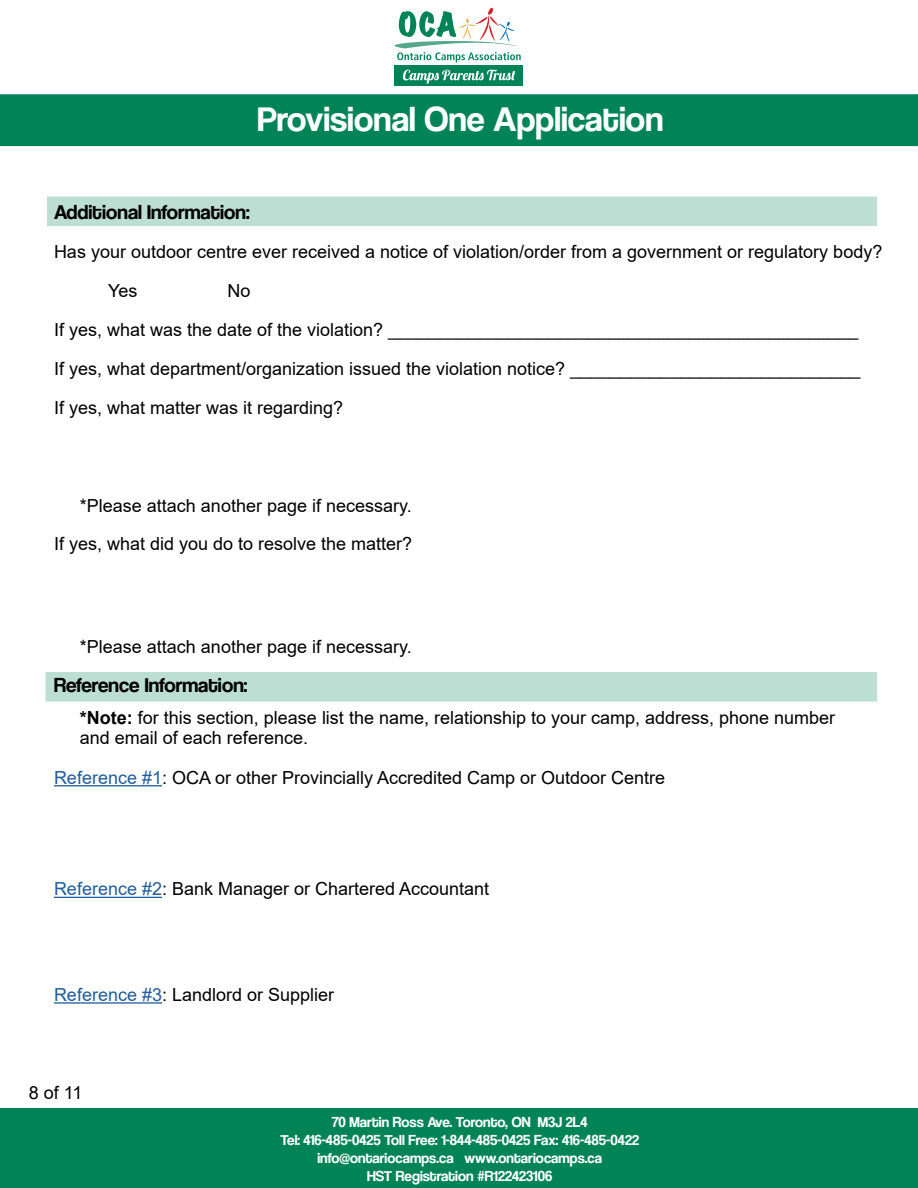
<style>
.page{position:relative;width:918px;height:1188px;background:#fff}
.page>*{position:absolute;margin:0;border:0;box-sizing:border-box;transform-origin:0 0}
.t1{font:36px "Coolvetica Rg";color:#fff}
.t2{font:21px "Coolvetica Rg";color:#000}
.t3{font:18px/39px "Arial";color:#000}
.t4{font:15px/18px "Coolvetica Rg";color:#fff;text-align:center}
.s1{font-weight:700}
.s2{color:#215e9e}
</style>
<div class="page">
<svg style="left:395px;top:8px;width:126px;height:55px"></svg>
<div style="left:395px;top:65px;width:128px;height:21px;background:#008457"></div>
<svg style="left:403px;top:70px;width:112px;height:14px"></svg>
<div style="left:46px;top:672px;width:831px;height:30px;background:#bddfd3"></div>
<div style="left:47px;top:197px;width:830px;height:29px;background:#bddfd3"></div>
<div style="left:0;top:1108px;width:918px;height:80px;background:#008457"></div>
<div style="left:0;top:95px;width:918px;height:50px;background:#008457"></div>
<div style="left:0;top:94px;width:918px;height:52px;border:2px solid #008457"></div>
<hr style="left:54px;top:785px;width:108px;height:1px;background:#215e9e">
<hr style="left:54px;top:897px;width:108px;height:1px;background:#215e9e">
<hr style="left:54px;top:1002px;width:108px;height:2px;background:#215e9e">
<svg style="left:917px;top:94px;width:1px;height:52px"></svg>
<h1 class="t1" style="left:258px;top:98px;width:408px">Provisional One Application</h1>
<p class="t2" style="left:54px;top:199px;width:197px">Additional Information:</p>
<p class="t3" style="left:108px;top:232px;width:776px;text-indent:-54px">Has your outdoor centre ever received a notice of violation/order from a government or regulatory body?<br>Yes</p>
<p class="t3" style="left:54px;top:271px;width:808px;text-indent:173px">No<br>If yes, what was the date of the violation? _______________________________________________ If yes, what department/organization issued the violation notice? _____________________________ If yes, what matter was it regarding?</p>
<p class="t3" style="left:80px;top:486px;width:333px">*Please attach another page if necessary.</p>
<p class="t3" style="left:54px;top:524px;width:360px">If yes, what did you do to resolve the matter?</p>
<p class="t3" style="left:80px;top:627px;width:333px">*Please attach another page if necessary.</p>
<p class="t2" style="left:54px;top:673px;width:195px">Reference Information:</p>
<p class="t3" style="left:80px;top:708px;width:757px;line-height:19.5px"><span class="s1">*Note:</span> for this section, please list the name, relationship to your camp, address, phone number and email of each reference.</p>
<p class="t3" style="left:54px;top:758px;width:613px"><span class="s2">Reference #1</span>: OCA or other Provincially Accredited Camp or Outdoor Centre</p>
<p class="t3" style="left:54px;top:870px;width:437px"><span class="s2">Reference #2</span>: Bank Manager or Chartered Accountant</p>
<p class="t3" style="left:54px;top:975px;width:282px"><span class="s2">Reference #3</span>: Landlord or Supplier</p>
<p class="t3" style="left:29px;top:1073px;width:55px">8 of 11</p>
<p class="t4" style="left:280px;top:1113px;width:360px">70 Martin Ross Ave. Toronto, ON M3J 2L4<br>Tel: 416-485-0425 Toll Free: 1-844-485-0425 Fax: 416-485-0422 info@ontariocamps.ca www.ontariocamps.ca<br>HST Registration #R122423106</p>
</div>
